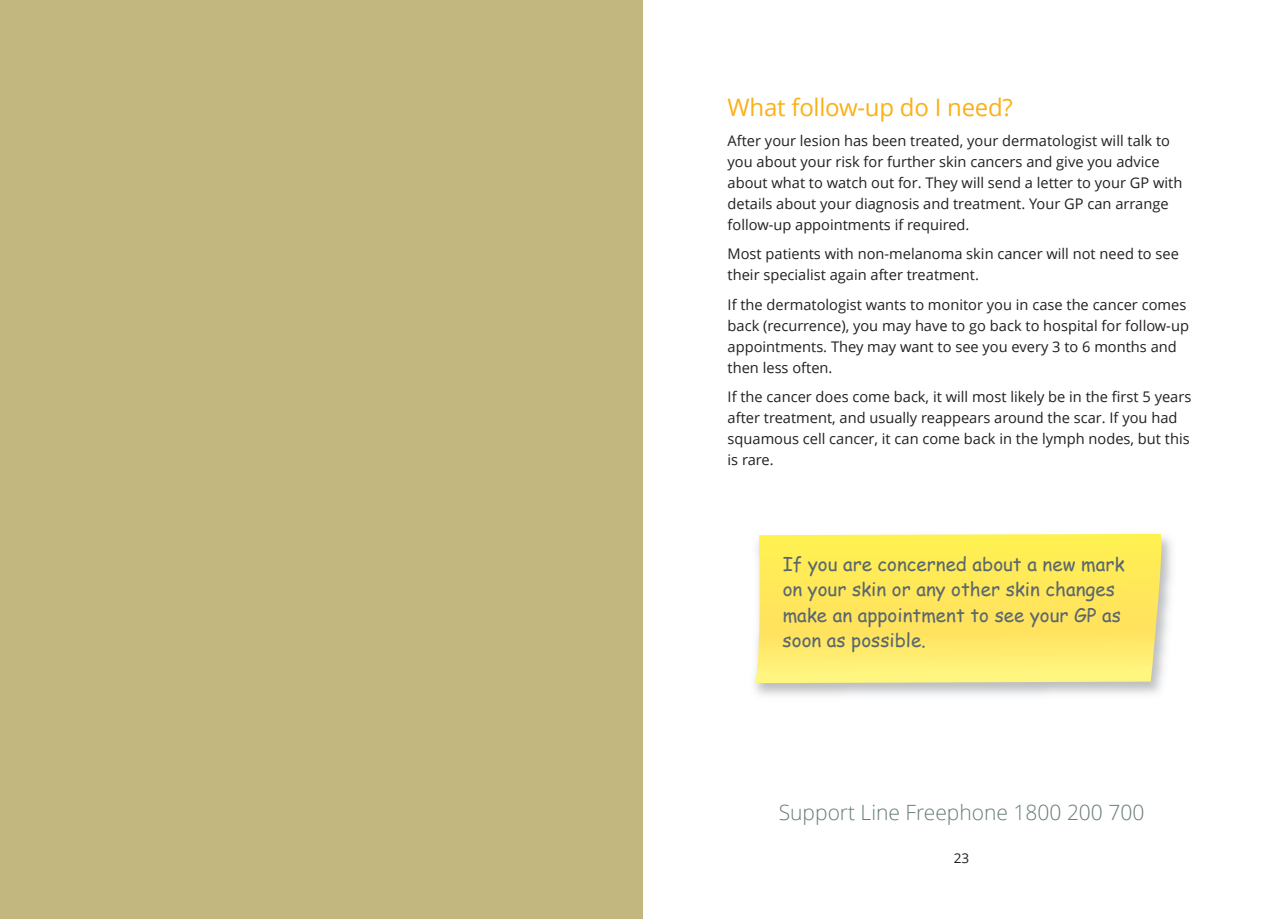
<style>
.page{position:relative;width:1285px;height:919px;background:#fff}
.page>*{position:absolute;margin:0;border:0;box-sizing:border-box;transform-origin:0 0}
.t1{font:24px "Open Sans";letter-spacing:-.01em;color:#fbb017}
.t2{font:300 21px "Open Sans";color:#677e75}
.t3{font:18.75px/25.5px "Comic Sans MS";color:#5a676e}
.t4{font:14.7px/21px "Open Sans";color:#231f20}
.t5{font:13.5px "Open Sans";color:#231f20}
</style>
<div class="page">
<div style="left:0;top:0;width:642px;height:918px;background:#c2b77f"></div>
<svg style="left:755px;top:534px;width:406px;height:149px;background:#feea64"></svg>
<h1 class="t1" style="left:727px;top:91px;width:287px">What follow-up do I need?</h1>
<p class="t4" style="left:727px;top:129px;width:456px">After your lesion has been treated, your dermatologist will talk to you about your risk for further skin cancers and give you advice about what to watch out for. They will send a letter to your GP with details about your diagnosis and treatment. Your GP can arrange follow-up appointments if required.</p>
<p class="t4" style="left:727px;top:243px;width:453px">Most patients with non-melanoma skin cancer will not need to see their specialist again after treatment.</p>
<p class="t4" style="left:727px;top:293px;width:463px">If the dermatologist wants to monitor you in case the cancer comes back (recurrence), you may have to go back to hospital for follow-up appointments. They may want to see you every 3 to 6 months and then less often.</p>
<p class="t4" style="left:727px;top:386px;width:465px">If the cancer does come back, it will most likely be in the first 5 years after treatment, and usually reappears around the scar. If you had squamous cell cancer, it can come back in the lymph nodes, but this is rare.</p>
<p class="t3" style="left:782px;top:550px;width:343px">If you are concerned about a new mark on your skin or any other skin changes make an appointment to see your GP as soon as possible.</p>
<h2 class="t2" style="left:778px;top:797px;width:367px">Support Line Freephone 1800 200 700</h2>
<p class="t5" style="left:953px;top:848px;width:17px">23</p>
</div>
